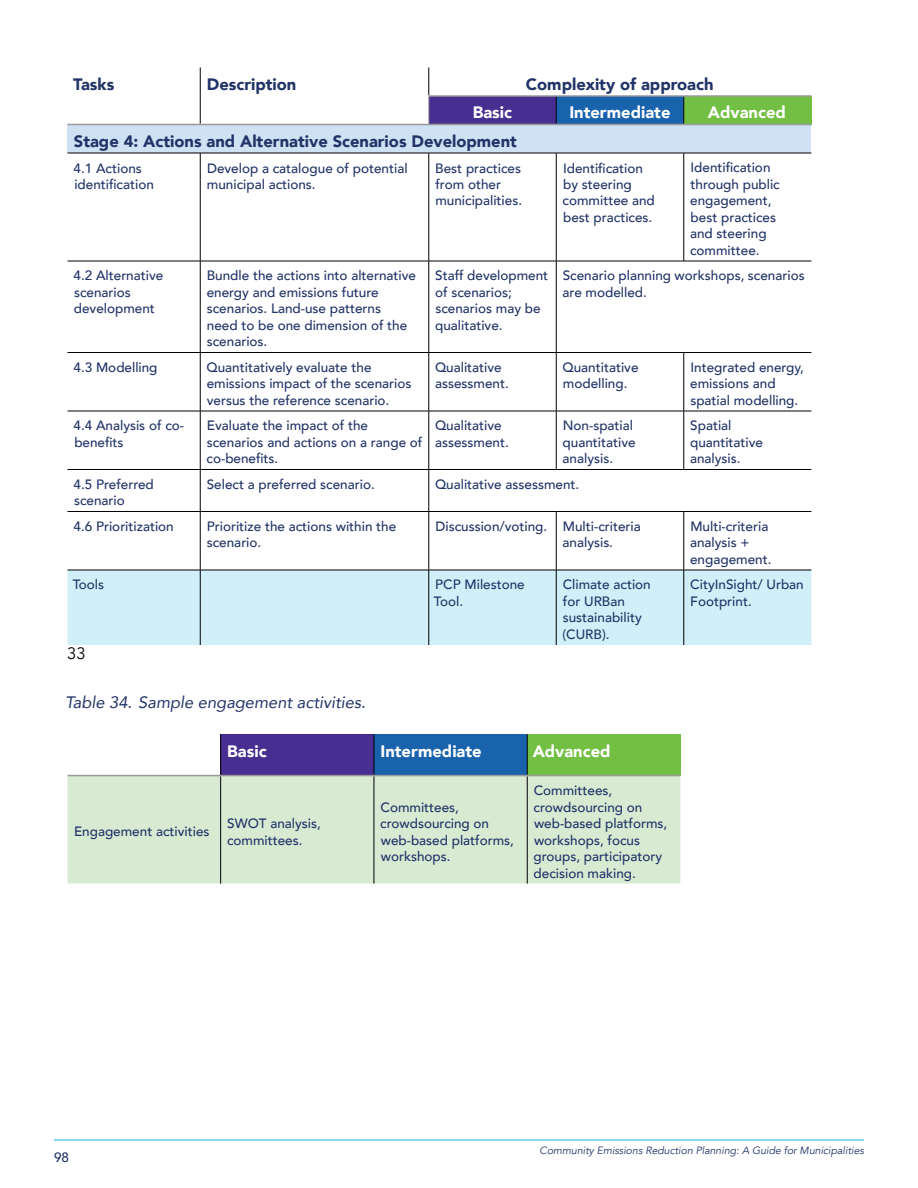
<style>
.page{position:relative;width:918px;height:1188px;background:#fff}
.page>*{position:absolute;margin:0;border:0;box-sizing:border-box;transform-origin:0 0}
.t1{font:900 16.5px "Avenir";color:#213367}
.t2{font:900 16.5px "Avenir";color:#fff}
.t3{font:italic 16.5px "Avenir";color:#213367}
.t4{font:16.5px "Avenir";color:#000}
.t5{font:500 13.5px/16.5px "Avenir";color:#213367}
.t6{font:italic 10.5px "Avenir";color:#213367}
</style>
<div class="page">
<hr style="left:54px;top:1140px;width:810px;height:1px;background:#17b1dc">
<div style="left:429px;top:96px;width:127px;height:28px;background:#472f92"></div>
<div style="left:556px;top:96px;width:128px;height:28px;background:#1963ad"></div>
<div style="left:684px;top:96px;width:127px;height:28px;background:#72bf44"></div>
<div style="left:68px;top:124px;width:743px;height:29px;background:#cfe2f3"></div>
<div style="left:68px;top:571px;width:743px;height:74px;background:#d1eff8"></div>
<svg style="left:200px;top:68px;width:1px;height:56px"></svg>
<svg style="left:556px;top:97px;width:1px;height:27px"></svg>
<svg style="left:684px;top:97px;width:1px;height:27px"></svg>
<hr style="left:68px;top:153px;width:132px;height:1px;background:#000001">
<hr style="left:200px;top:153px;width:229px;height:1px;background:#000001">
<hr style="left:200px;top:153px;width:1px;height:108px;background:#000001">
<hr style="left:429px;top:153px;width:127px;height:1px;background:#000001">
<hr style="left:429px;top:153px;width:1px;height:108px;background:#000001">
<hr style="left:556px;top:153px;width:128px;height:1px;background:#000001">
<hr style="left:556px;top:153px;width:1px;height:108px;background:#000001">
<hr style="left:684px;top:153px;width:127px;height:1px;background:#000001">
<hr style="left:684px;top:153px;width:1px;height:108px;background:#000001">
<hr style="left:68px;top:261px;width:132px;height:1px;background:#000001">
<hr style="left:200px;top:261px;width:229px;height:1px;background:#000001">
<hr style="left:200px;top:261px;width:1px;height:91px;background:#000001">
<hr style="left:429px;top:261px;width:127px;height:1px;background:#000001">
<hr style="left:429px;top:261px;width:1px;height:91px;background:#000001">
<hr style="left:556px;top:261px;width:128px;height:1px;background:#000001">
<hr style="left:556px;top:261px;width:1px;height:91px;background:#000001">
<hr style="left:684px;top:261px;width:127px;height:1px;background:#000001">
<hr style="left:68px;top:352px;width:132px;height:1px;background:#000001">
<hr style="left:200px;top:352px;width:229px;height:1px;background:#000001">
<hr style="left:200px;top:353px;width:1px;height:58px;background:#000001">
<hr style="left:429px;top:352px;width:127px;height:1px;background:#000001">
<hr style="left:429px;top:353px;width:1px;height:58px;background:#000001">
<hr style="left:556px;top:352px;width:128px;height:1px;background:#000001">
<hr style="left:556px;top:353px;width:1px;height:58px;background:#000001">
<hr style="left:684px;top:352px;width:127px;height:1px;background:#000001">
<hr style="left:684px;top:353px;width:1px;height:58px;background:#000001">
<hr style="left:68px;top:411px;width:132px;height:1px;background:#000001">
<hr style="left:200px;top:411px;width:229px;height:1px;background:#000001">
<hr style="left:200px;top:411px;width:1px;height:58px;background:#000001">
<hr style="left:429px;top:411px;width:127px;height:1px;background:#000001">
<hr style="left:429px;top:411px;width:1px;height:58px;background:#000001">
<hr style="left:556px;top:411px;width:128px;height:1px;background:#000001">
<hr style="left:556px;top:411px;width:1px;height:58px;background:#000001">
<hr style="left:684px;top:411px;width:127px;height:1px;background:#000001">
<hr style="left:684px;top:411px;width:1px;height:58px;background:#000001">
<hr style="left:68px;top:469px;width:132px;height:1px;background:#000001">
<hr style="left:200px;top:469px;width:229px;height:1px;background:#000001">
<hr style="left:200px;top:470px;width:1px;height:41px;background:#000001">
<hr style="left:429px;top:469px;width:127px;height:1px;background:#000001">
<hr style="left:429px;top:470px;width:1px;height:41px;background:#000001">
<hr style="left:556px;top:469px;width:128px;height:1px;background:#000001">
<hr style="left:684px;top:469px;width:127px;height:1px;background:#000001">
<hr style="left:68px;top:511px;width:132px;height:1px;background:#000001">
<hr style="left:200px;top:511px;width:229px;height:1px;background:#000001">
<hr style="left:200px;top:512px;width:1px;height:58px;background:#000001">
<hr style="left:429px;top:511px;width:127px;height:1px;background:#000001">
<hr style="left:429px;top:512px;width:1px;height:58px;background:#000001">
<hr style="left:556px;top:511px;width:128px;height:1px;background:#000001">
<hr style="left:556px;top:512px;width:1px;height:58px;background:#000001">
<hr style="left:684px;top:511px;width:127px;height:1px;background:#000001">
<hr style="left:684px;top:512px;width:1px;height:58px;background:#000001">
<hr style="left:68px;top:570px;width:132px;height:1px;background:#000001">
<hr style="left:200px;top:570px;width:229px;height:1px;background:#000001">
<hr style="left:200px;top:570px;width:1px;height:75px;background:#000001">
<hr style="left:429px;top:570px;width:127px;height:1px;background:#000001">
<hr style="left:429px;top:570px;width:1px;height:75px;background:#000001">
<hr style="left:556px;top:570px;width:128px;height:1px;background:#000001">
<hr style="left:556px;top:570px;width:1px;height:75px;background:#000001">
<hr style="left:684px;top:570px;width:127px;height:1px;background:#000001">
<hr style="left:684px;top:570px;width:1px;height:75px;background:#000001">
<hr style="left:68px;top:124px;width:132px;height:1px;background:#999">
<hr style="left:200px;top:124px;width:229px;height:1px;background:#999">
<hr style="left:429px;top:95px;width:127px;height:2px;background:#999">
<hr style="left:556px;top:95px;width:128px;height:2px;background:#999">
<hr style="left:684px;top:95px;width:127px;height:2px;background:#999">
<svg style="left:429px;top:68px;width:1px;height:56px"></svg>
<hr style="left:429px;top:124px;width:127px;height:1px;background:#999">
<hr style="left:556px;top:124px;width:128px;height:1px;background:#999">
<hr style="left:684px;top:124px;width:127px;height:1px;background:#999">
<div style="left:221px;top:734px;width:153px;height:42px;background:#472f92"></div>
<div style="left:374px;top:734px;width:153px;height:42px;background:#1963ad"></div>
<div style="left:527px;top:734px;width:153px;height:42px;background:#72bf44"></div>
<div style="left:68px;top:776px;width:612px;height:108px;background:#d9ead3"></div>
<hr style="left:220px;top:734px;width:1px;height:41px;background:#000001">
<hr style="left:374px;top:734px;width:1px;height:41px;background:#000001">
<hr style="left:527px;top:734px;width:1px;height:41px;background:#000001">
<hr style="left:220px;top:776px;width:1px;height:108px;background:#000001">
<hr style="left:374px;top:776px;width:1px;height:108px;background:#000001">
<hr style="left:527px;top:776px;width:1px;height:108px;background:#000001">
<hr style="left:68px;top:775px;width:153px;height:1px;background:#999">
<hr style="left:221px;top:775px;width:153px;height:1px;background:#999">
<hr style="left:374px;top:775px;width:153px;height:1px;background:#999">
<hr style="left:527px;top:775px;width:153px;height:1px;background:#999">
<p class="t1" style="left:73px;top:70px;width:43px">Tasks</p>
<p class="t1" style="left:207px;top:70px;width:91px">Description</p>
<p class="t1" style="left:526px;top:70px;width:189px">Complexity of approach</p>
<p class="t2" style="left:473px;top:99px;width:41px">Basic</p>
<p class="t2" style="left:569px;top:99px;width:103px">Intermediate</p>
<p class="t2" style="left:708px;top:99px;width:79px">Advanced</p>
<p class="t1" style="left:74px;top:127px;width:444px">Stage 4: Actions and Alternative Scenarios Development</p>
<p class="t5" style="left:74px;top:159px;width:82px">4.1 Actions identification</p>
<p class="t5" style="left:207px;top:159px;width:202px">Develop a catalogue of potential municipal actions.</p>
<p class="t5" style="left:435px;top:159px;width:88px">Best practices from other municipalities.</p>
<p class="t5" style="left:563px;top:159px;width:94px">Identification by steering committee and best practices.</p>
<p class="t5" style="left:690px;top:159px;width:91px">Identification through public engagement, best practices and steering committee.</p>
<p class="t5" style="left:74px;top:267px;width:91px">4.2 Alternative scenarios development</p>
<p class="t5" style="left:207px;top:267px;width:211px">Bundle the actions into alternative energy and emissions future scenarios. Land-use patterns<br>need to be one dimension of the scenarios.</p>
<p class="t5" style="left:435px;top:267px;width:115px">Staff development of scenarios; scenarios may be qualitative.</p>
<p class="t5" style="left:563px;top:267px;width:244px">Scenario planning workshops, scenarios are modelled.</p>
<p class="t5" style="left:74px;top:358px;width:85px">4.3 Modelling</p>
<p class="t5" style="left:207px;top:358px;width:206px">Quantitatively evaluate the emissions impact of the scenarios versus the reference scenario.</p>
<p class="t5" style="left:435px;top:358px;width:75px">Qualitative assessment.</p>
<p class="t5" style="left:563px;top:358px;width:77px">Quantitative modelling.</p>
<p class="t5" style="left:690px;top:358px;width:115px">Integrated energy, emissions and spatial modelling.</p>
<p class="t5" style="left:74px;top:417px;width:112px">4.4 Analysis of co&shy;benefits</p>
<p class="t5" style="left:207px;top:417px;width:217px">Evaluate the impact of the scenarios and actions on a range of co-benefits.</p>
<p class="t5" style="left:435px;top:417px;width:75px">Qualitative assessment.</p>
<p class="t5" style="left:563px;top:417px;width:74px">Non-spatial quantitative analysis.</p>
<p class="t5" style="left:690px;top:417px;width:74px">Spatial quantitative analysis.</p>
<p class="t5" style="left:74px;top:475px;width:82px">4.5 Preferred scenario</p>
<p class="t5" style="left:207px;top:475px;width:170px">Select a preferred scenario.</p>
<p class="t5" style="left:435px;top:475px;width:146px">Qualitative assessment.</p>
<p class="t5" style="left:74px;top:517px;width:102px">4.6 Prioritization</p>
<p class="t5" style="left:207px;top:517px;width:191px">Prioritize the actions within the scenario.</p>
<p class="t5" style="left:563px;top:517px;width:80px;text-indent:-127px">Discussion/voting. Multi-criteria analysis.</p>
<p class="t5" style="left:690px;top:517px;width:83px">Multi-criteria analysis + engagement.</p>
<p class="t5" style="left:73px;top:576px;width:33px">Tools</p>
<p class="t5" style="left:434px;top:576px;width:92px">PCP Milestone<br>Tool.</p>
<p class="t5" style="left:563px;top:576px;width:90px">Climate action for URBan sustainability (CURB).</p>
<p class="t5" style="left:690px;top:576px;width:115px">CityInSight/ Urban<br>Footprint.</p>
<p class="t4" style="left:67px;top:643px;width:20px">33</p>
<p class="t3" style="left:65px;top:692px;width:302px">Table 34. Sample engagement activities.</p>
<p class="t2" style="left:227px;top:737px;width:41px">Basic</p>
<p class="t2" style="left:381px;top:737px;width:103px">Intermediate</p>
<p class="t2" style="left:533px;top:737px;width:79px">Advanced</p>
<p class="t5" style="left:74px;top:823px;width:137px">Engagement activities</p>
<p class="t5" style="left:227px;top:814px;width:95px">SWOT analysis, committees.</p>
<p class="t5" style="left:380px;top:798px;width:135px">Committees, crowdsourcing on web-based platforms, workshops.</p>
<p class="t5" style="left:534px;top:781px;width:135px">Committees, crowdsourcing on web-based platforms, workshops, focus groups, participatory decision making.</p>
<p class="t5" style="left:54px;top:1148px;width:17px">98</p>
<p class="t6" style="left:540px;top:1144px;width:326px">Community Emissions Reduction Planning: A Guide for Municipalities</p>
</div>
